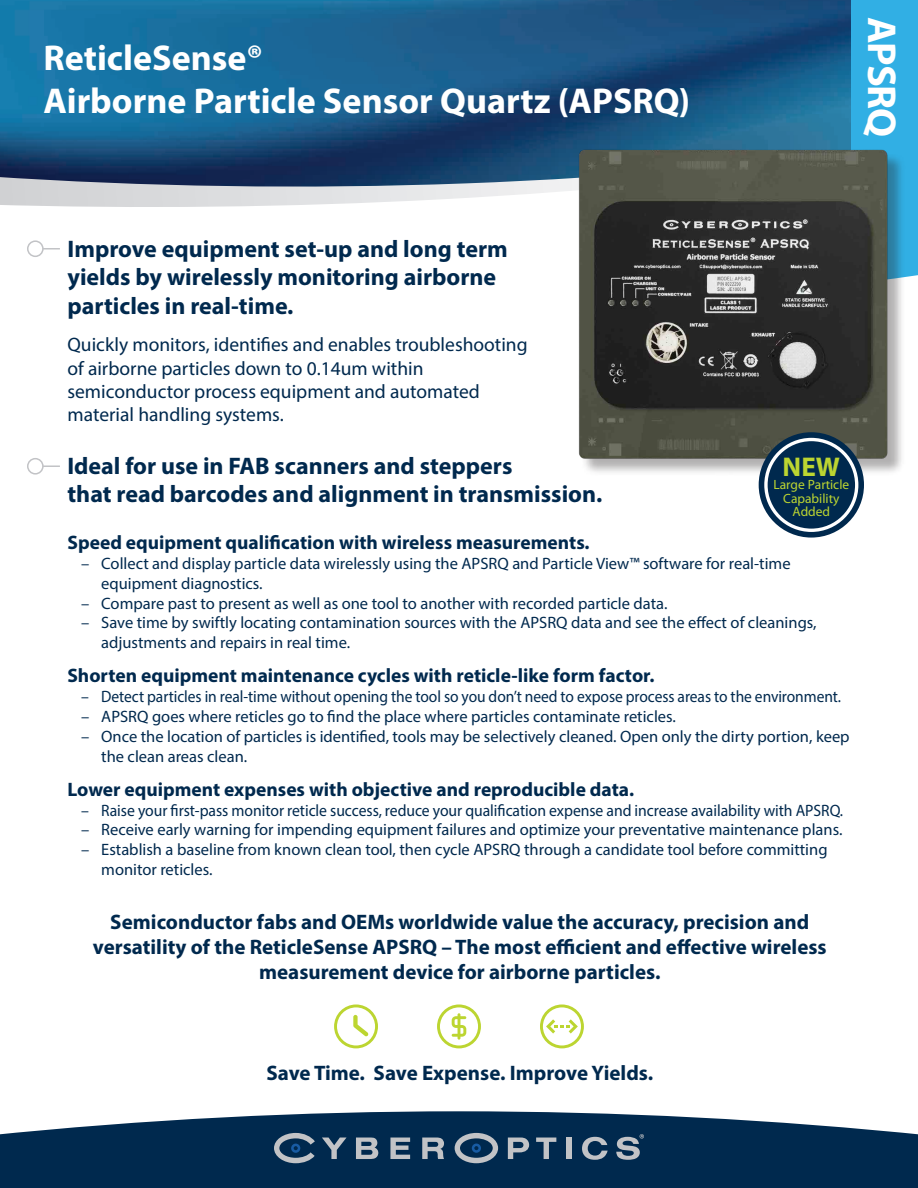
<style>
.page{position:relative;width:918px;height:1188px;background:#fff}
.page>*{position:absolute;margin:0;border:0;box-sizing:border-box;transform-origin:0 0}
.t1{font:700 40.5px "Myriad Pro";letter-spacing:-.025em;color:#fff}
.t2{font:700 36px/43.2px "Myriad Pro";color:#fff}
.t3{font:700 27.15px "Myriad Pro";color:#bcd531}
.t4{font:700 24px/28.8px "Myriad Pro";color:#00294e}
.t5{font:700 21px/25.2px "Myriad Pro";color:#00294e;text-align:center}
.t6{font:700 19.5px "Myriad Pro";color:#00294e}
.t7{font:19.5px/23.4px "Myriad Pro";color:#00294e}
.t8{font:16.5px/19.8px "Myriad Pro";color:#00294e}
.t9{font:16.5px "Myriad Pro";color:#00294e;scale:.95 1}
.t10{font:16.5px "Myriad Pro";color:#00294e;scale:.94 1}
.t11{font:13.5px/13.5px "Myriad Pro";color:#bcd531;text-align:center}
</style>
<div class="page">
<svg style="left:0;top:189px;width:568px;height:18px"></svg>
<img style="left:0;top:0;width:918px;height:189px">
<svg style="left:0;top:1111px;width:918px;height:77px;background:#1d4162"></svg>
<div style="left:851px;top:0;width:67px;height:168px;background:#31afe4"></div>
<svg style="left:322px;top:1138px;width:25px;height:21px"></svg>
<svg style="left:356px;top:1138px;width:22px;height:21px"></svg>
<svg style="left:390px;top:1138px;width:20px;height:21px"></svg>
<svg style="left:422px;top:1138px;width:22px;height:21px"></svg>
<svg style="left:508px;top:1138px;width:21px;height:21px"></svg>
<svg style="left:536px;top:1138px;width:20px;height:21px"></svg>
<div style="left:566px;top:1138px;width:6px;height:21px;background:#c2c3c6"></div>
<svg style="left:582px;top:1137px;width:26px;height:23px"></svg>
<svg style="left:455px;top:1133px;width:43px;height:30px"></svg>
<svg style="left:616px;top:1134px;width:28px;height:26px"></svg>
<svg style="left:274px;top:1133px;width:41px;height:30px"></svg>
<div style="left:27px;top:240px;width:17px;height:17px;border:2px solid #c2c3c6;border-radius:50%"></div>
<svg style="left:43px;top:248px;width:17px;height:2px"></svg>
<div style="left:27px;top:458px;width:17px;height:17px;border:2px solid #c2c3c6;border-radius:50%"></div>
<svg style="left:43px;top:465px;width:17px;height:2px"></svg>
<svg style="left:334px;top:1004px;width:44px;height:44px"></svg>
<svg style="left:437px;top:1004px;width:44px;height:44px"></svg>
<svg style="left:540px;top:1004px;width:44px;height:44px"></svg>
<div style="left:581px;top:152px;width:324px;height:324px;background:#231f20;opacity:.35"></div>
<img style="left:568px;top:139px;width:331px;height:331px">
<div style="left:759px;top:432px;width:105px;height:106px;border:18px solid #00294e;border-radius:50%"></div>
<svg style="left:764px;top:438px;width:94px;height:94px;background:#2b4c69"></svg>
<h2 class="t2" style="left:43px;top:35px;width:648px">ReticleSense®<br>Airborne Particle Sensor Quartz (APSRQ)</h2>
<h1 class="t1" style="left:908px;top:16px;width:122px;rotate:90deg">APSRQ</h1>
<p class="t4" style="left:68px;top:233px;width:442px">Improve equipment set-up and long term yields by wirelessly monitoring airborne particles in real-time.</p>
<p class="t7" style="left:68px;top:333px;width:462px">Quickly monitors, identifies and enables troubleshooting of airborne particles down to 0.14um within semiconductor process equipment and automated material handling systems.</p>
<p class="t4" style="left:68px;top:450px;width:536px">Ideal for use in FAB scanners and steppers<br>that read barcodes and alignment in transmission.</p>
<p class="t6" style="left:68px;top:530px;width:524px">Speed equipment qualification with wireless measurements.</p>
<p class="t8" style="left:101px;top:553px;width:691px;text-indent:-20px">– Collect and display particle data wirelessly using the APSRQ and Particle View™ software for real-time equipment diagnostics.</p>
<p class="t8" style="left:81px;top:593px;width:588px">– Compare past to present as well as one tool to another with recorded particle data.</p>
<p class="t8" style="left:101px;top:613px;width:717px;text-indent:-20px">– Save time by swiftly locating contamination sources with the APSRQ data and see the effect of cleanings, adjustments and repairs in real time.</p>
<p class="t6" style="left:68px;top:663px;width:588px">Shorten equipment maintenance cycles with reticle-like form factor.</p>
<p class="t10" style="left:81px;top:686px;width:810px">– Detect particles in real-time without opening the tool so you don’t need to expose process areas to the environment.</p>
<p class="t8" style="left:81px;top:706px;width:596px">– APSRQ goes where reticles go to find the place where particles contaminate reticles.</p>
<p class="t8" style="left:101px;top:726px;width:750px;text-indent:-20px">– Once the location of particles is identified, tools may be selectively cleaned. Open only the dirty portion, keep the clean areas clean.</p>
<p class="t6" style="left:68px;top:776px;width:568px">Lower equipment expenses with objective and reproducible data.</p>
<p class="t9" style="left:81px;top:800px;width:804px">– Raise your first-pass monitor reticle success, reduce your qualification expense and increase availability with APSRQ.</p>
<p class="t8" style="left:81px;top:820px;width:763px">– Receive early warning for impending equipment failures and optimize your preventative maintenance plans.</p>
<p class="t8" style="left:101px;top:839px;width:728px;text-indent:-20px">– Establish a baseline from known clean tool, then cycle APSRQ through a candidate tool before committing monitor reticles.</p>
<p class="t5" style="left:93px;top:908px;width:735px">Semiconductor fabs and OEMs worldwide value the accuracy, precision and versatility of the ReticleSense APSRQ – The most efficient and effective wireless measurement device for airborne particles.</p>
<p class="t3" style="left:783px;top:452px;width:59px">NEW</p>
<p class="t11" style="left:773px;top:478px;width:77px">Large Particle<br>Capability<br>Added</p>
<p class="t5" style="left:266px;top:1060px;width:388px">Save Time. Save Expense. Improve Yields.</p>
</div>
